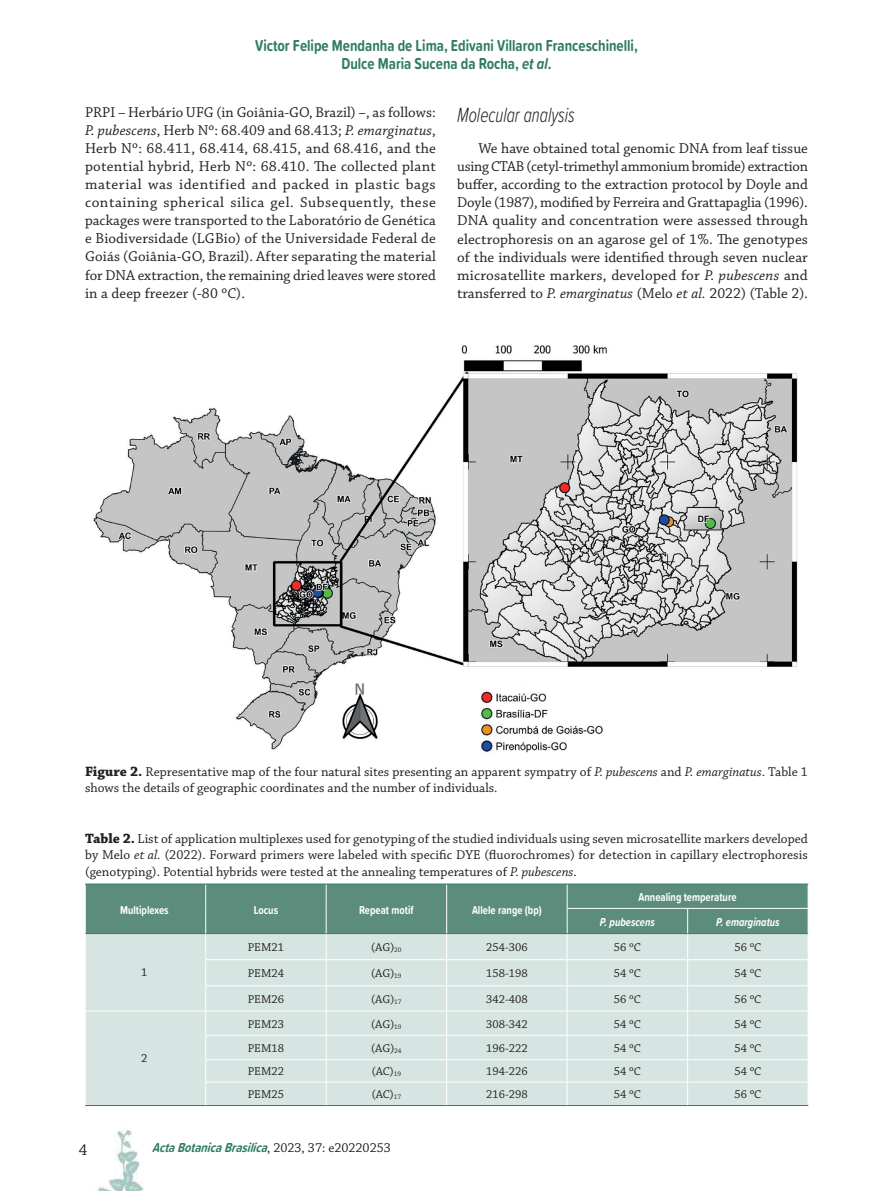
<style>
.page{position:relative;width:893px;height:1191px;background:#fff}
.page>*{position:absolute;margin:0;border:0;box-sizing:border-box;transform-origin:0 0}
.t1{font:italic 300 21.45px "Proxima Soft Cond";color:#231f20;scale:.82 1}
.t2{font:700 16.5px/18px "Proxima Soft Cond";color:#2f7b67;text-align:center;scale:.91 1}
.t3{font:16.5px "Chaparral Pro";color:#231f20}
.t4{font:15px/18px "Chaparral Pro";color:#231f20;text-align:justify}
.t5{font:13.5px/16.2px "Chaparral Pro";color:#231f20}
.t6{font:italic 700 13.5px "Proxima Soft Cond";color:#2f7b67;scale:.95 1}
.t7{font:12px "Chaparral Pro";color:#231f20}
.t8{font:700 12px "Proxima Soft Cond";color:#fff;scale:.9 1}
.t9{font:italic 700 12px "Proxima Soft Cond";color:#fff;scale:.9 1}
.s1{font-style:italic}
.s2{font-weight:700;font-size:14.25px}
.s3{font-family:"Chaparral Pro";font-weight:400;font-style:normal;color:#231f20}
</style>
<div class="page">
<img style="left:98px;top:1130px;width:45px;height:61px">
<img style="left:93px;top:345px;width:705px;height:408px">
<svg style="left:85px;top:884px;width:724px;height:221px;background:#bcd2cb"></svg>
<hr style="left:85px;top:883px;width:121px;height:1px;background:#2f7b67">
<hr style="left:206px;top:883px;width:120px;height:1px;background:#2f7b67">
<hr style="left:326px;top:883px;width:121px;height:1px;background:#2f7b67">
<hr style="left:447px;top:883px;width:120px;height:1px;background:#2f7b67">
<hr style="left:567px;top:883px;width:121px;height:1px;background:#2f7b67">
<hr style="left:688px;top:883px;width:120px;height:1px;background:#2f7b67">
<hr style="left:85px;top:1105px;width:121px;height:1px;background:#2f7b67">
<hr style="left:206px;top:1105px;width:120px;height:1px;background:#2f7b67">
<hr style="left:326px;top:1105px;width:121px;height:1px;background:#2f7b67">
<hr style="left:447px;top:1105px;width:120px;height:1px;background:#2f7b67">
<hr style="left:567px;top:1105px;width:121px;height:1px;background:#2f7b67">
<hr style="left:688px;top:1105px;width:120px;height:1px;background:#2f7b67">
<hr style="left:567px;top:908px;width:121px;height:1px;background:#fff">
<hr style="left:688px;top:908px;width:120px;height:1px;background:#fff">
<hr style="left:567px;top:933px;width:121px;height:1px;background:#2f7b67">
<hr style="left:688px;top:933px;width:120px;height:1px;background:#2f7b67">
<p class="t2" style="left:255px;top:36px;width:422px">Victor Felipe Mendanha de Lima, Edivani Villaron Franceschinelli,<br>Dulce Maria Sucena da Rocha, <span class="s1">et al</span>.</p>
<p class="t4" style="left:85px;top:104px;width:352px">PRPI – Herbário UFG (in Goiânia-GO, Brazil) –, as follows:<br><span class="s1">P. pubescens</span>, Herb Nº: 68.409 and 68.413; <span class="s1">P. emarginatus</span>, Herb Nº: 68.411, 68.414, 68.415, and 68.416, and the potential hybrid, Herb Nº: 68.410. The collected plant material was identified and packed in plastic bags containing spherical silica gel. Subsequently, these packages were transported to the Laboratório de Genética e Biodiversidade (LGBio) of the Universidade Federal de Goiás (Goiânia-GO, Brazil). After separating the material for DNA extraction, the remaining dried leaves were stored in a deep freezer (-80 ºC).</p>
<h1 class="t1" style="left:457px;top:99px;width:145px">Molecular analysis</h1>
<p class="t4" style="left:457px;top:139px;width:352px;text-indent:21px">We have obtained total genomic DNA from leaf tissue using CTAB (cetyl-trimethyl ammonium bromide) extraction buffer, according to the extraction protocol by Doyle and Doyle (1987), modified by Ferreira and Grattapaglia (1996).<br>DNA quality and concentration were assessed through electrophoresis on an agarose gel of 1%. The genotypes of the individuals were identified through seven nuclear microsatellite markers, developed for <span class="s1">P. pubescens</span> and transferred to <span class="s1">P. emarginatus</span> (Melo <span class="s1">et al.</span> 2022) (Table 2).</p>
<p class="t5" style="left:85px;top:764px;width:724px"><span class="s2">Figure 2.</span> Representative map of the four natural sites presenting an apparent sympatry of <span class="s1">P. pubescens</span> and <span class="s1">P. emarginatus</span>. Table 1 shows the details of geographic coordinates and the number of individuals.</p>
<p class="t5" style="left:85px;top:831px;width:724px;text-align:justify"><span class="s2">Table 2.</span> List of application multiplexes used for genotyping of the studied individuals using seven microsatellite markers developed by Melo <span class="s1">et al.</span> (2022). Forward primers were labeled with specific DYE (fluorochromes) for detection in capillary electrophoresis (genotyping). Potential hybrids were tested at the annealing temperatures of <span class="s1">P. pubescens</span>.</p>
<p class="t8" style="left:120px;top:900px;width:55px">Multiplexes</p>
<p class="t8" style="left:254px;top:900px;width:29px">Locus</p>
<p class="t8" style="left:359px;top:900px;width:62px">Repeat motif</p>
<p class="t8" style="left:472px;top:900px;width:79px">Allele range (bp)</p>
<p class="t8" style="left:639px;top:888px;width:110px">Annealing temperature</p>
<p class="t9" style="left:600px;top:912px;width:63px">P. pubescens</p>
<p class="t9" style="left:716px;top:912px;width:72px">P. emarginatus</p>
<p class="t7" style="left:141px;top:965px;width:8px">1</p>
<p class="t7" style="left:141px;top:1051px;width:8px">2</p>
<p class="t7" style="left:248px;top:940px;width:38px">PEM21</p>
<p class="t7" style="left:371px;top:940px;width:32px">(AG)<sub>20</sub></p>
<p class="t7" style="left:486px;top:940px;width:43px">254-306</p>
<p class="t7" style="left:614px;top:940px;width:28px">56 ºC</p>
<p class="t7" style="left:734px;top:940px;width:28px">56 ºC</p>
<p class="t7" style="left:248px;top:966px;width:38px">PEM24</p>
<p class="t7" style="left:371px;top:966px;width:32px">(AG)<sub>19</sub></p>
<p class="t7" style="left:486px;top:966px;width:43px">158-198</p>
<p class="t7" style="left:614px;top:966px;width:28px">54 ºC</p>
<p class="t7" style="left:734px;top:966px;width:28px">54 ºC</p>
<p class="t7" style="left:248px;top:992px;width:38px">PEM26</p>
<p class="t7" style="left:371px;top:992px;width:32px">(AG)<sub>17</sub></p>
<p class="t7" style="left:486px;top:992px;width:43px">342-408</p>
<p class="t7" style="left:614px;top:992px;width:28px">56 ºC</p>
<p class="t7" style="left:734px;top:992px;width:28px">56 ºC</p>
<p class="t7" style="left:248px;top:1017px;width:38px">PEM23</p>
<p class="t7" style="left:371px;top:1017px;width:32px">(AG)<sub>19</sub></p>
<p class="t7" style="left:486px;top:1017px;width:43px">308-342</p>
<p class="t7" style="left:614px;top:1017px;width:28px">54 ºC</p>
<p class="t7" style="left:734px;top:1017px;width:28px">54 ºC</p>
<p class="t7" style="left:248px;top:1041px;width:38px">PEM18</p>
<p class="t7" style="left:371px;top:1041px;width:32px">(AG)<sub>24</sub></p>
<p class="t7" style="left:486px;top:1041px;width:43px">196-222</p>
<p class="t7" style="left:614px;top:1041px;width:28px">54 ºC</p>
<p class="t7" style="left:734px;top:1041px;width:28px">54 ºC</p>
<p class="t7" style="left:248px;top:1064px;width:38px">PEM22</p>
<p class="t7" style="left:372px;top:1064px;width:31px">(AC)<sub>19</sub></p>
<p class="t7" style="left:486px;top:1064px;width:43px">194-226</p>
<p class="t7" style="left:614px;top:1064px;width:28px">54 ºC</p>
<p class="t7" style="left:734px;top:1064px;width:28px">54 ºC</p>
<p class="t7" style="left:248px;top:1087px;width:38px">PEM25</p>
<p class="t7" style="left:372px;top:1087px;width:31px">(AC)<sub>17</sub></p>
<p class="t7" style="left:486px;top:1087px;width:43px">216-298</p>
<p class="t7" style="left:614px;top:1087px;width:28px">54 ºC</p>
<p class="t7" style="left:734px;top:1087px;width:28px">56 ºC</p>
<p class="t3" style="left:79px;top:1141px;width:10px">4</p>
<p class="t6" style="left:152px;top:1137px;width:253px">ActaBotanicaBrasilica<span class="s3">, 2 0 2 3 , 3 7 : e 2 0 2 2 0 2 5 3</span></p>
</div>
